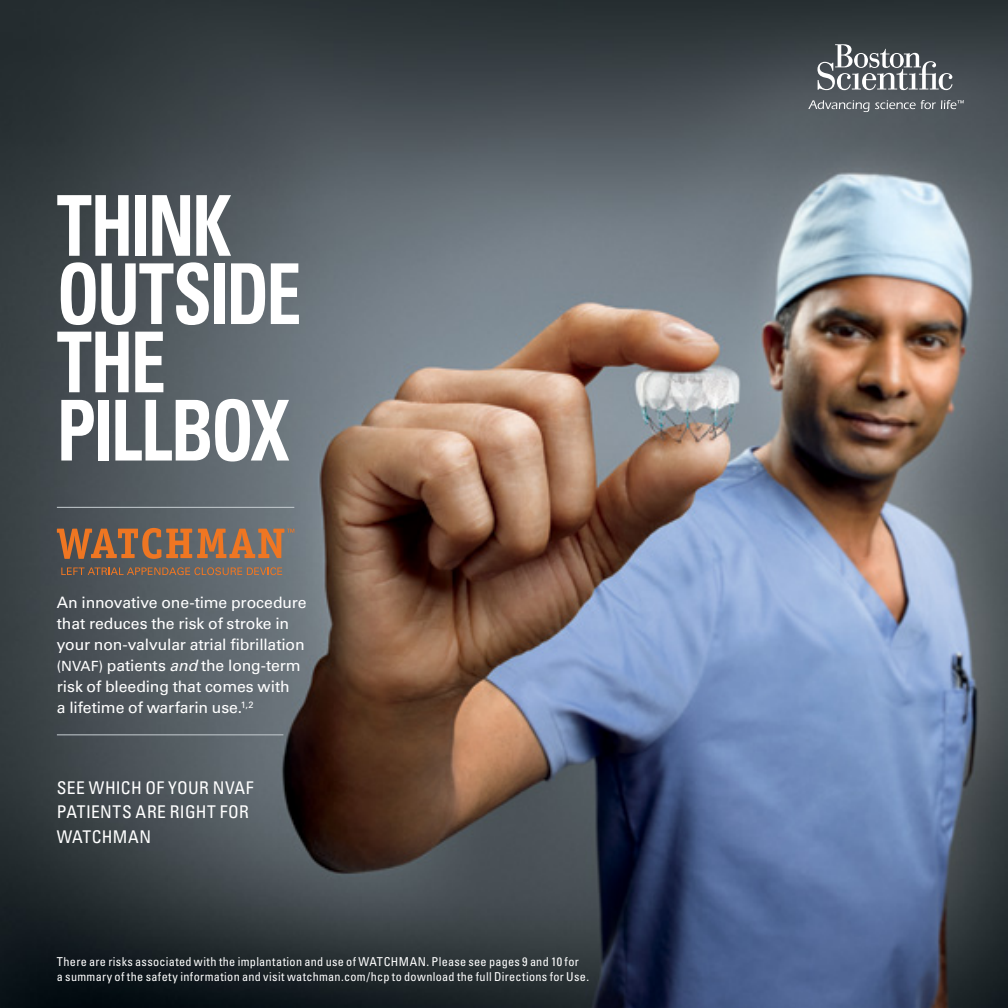
<style>
.page{position:relative;width:1008px;height:1008px;background:#fff}
.page>*{position:absolute;margin:0;border:0;box-sizing:border-box;transform-origin:0 0}
.Headline{font:700 condensed 84px/68.2px "Univers LT Std";letter-spacing:-.035em;color:#fff;scale:.83 1}
.body{font:condensed 17.5px/24.5px "Univers LT Std";letter-spacing:.02em;color:#fff}
.body-2{font:15.75px/21px "Univers LT Std";letter-spacing:-.01em;color:#fff}
.Subheadline{font:condensed 12.25px/14.7px "Univers";letter-spacing:.025em;color:#fff}
.s1{font-size:14px}
.s2{font-style:italic}
</style>
<div class="page">
<img style="left:0;top:0;width:1008px;height:1008px">
<svg style="left:817px;top:44px;width:136px;height:46px"></svg>
<svg style="left:808px;top:100px;width:156px;height:12px;background:#71777c"></svg>
<hr style="left:57px;top:507px;width:237px;height:1px;background:#c6cdd1">
<hr style="left:57px;top:734px;width:226px;height:1px;background:#c6cdd1">
<svg style="left:57px;top:528px;width:237px;height:31px;background:#9d6b48"></svg>
<svg style="left:61px;top:567px;width:221px;height:8px;background:#856651"></svg>
<p class="Headline" style="left:57px;top:191px;width:296px">THINK<br>OUTSIDE<br>THE<br>PILLBOX</p>
<p class="body-2" style="left:57px;top:592px;width:251px">An innovative one-time procedure that reduces the risk of stroke in your non-valvular atrial fibrillation <span class="s1">(NVAF)</span> patients <span class="s2">and</span> the long-term risk of bleeding that comes with<br>a lifetime of warfarin use.<sup>1,2</sup></p>
<p class="body" style="left:57px;top:775px;width:198px">SEE WHICH OF YOUR NVAF<br>PATIENTS ARE RIGHT FOR<br>WATCHMAN</p>
<p class="Subheadline" style="left:57px;top:954px;width:534px">There are risks associated with the implantation and use of WATCHMAN. Please see pages 9 and 10 for<br>a summary of the safety information and visit watchman.com/hcp to download the full Directions for Use.</p>
</div>
